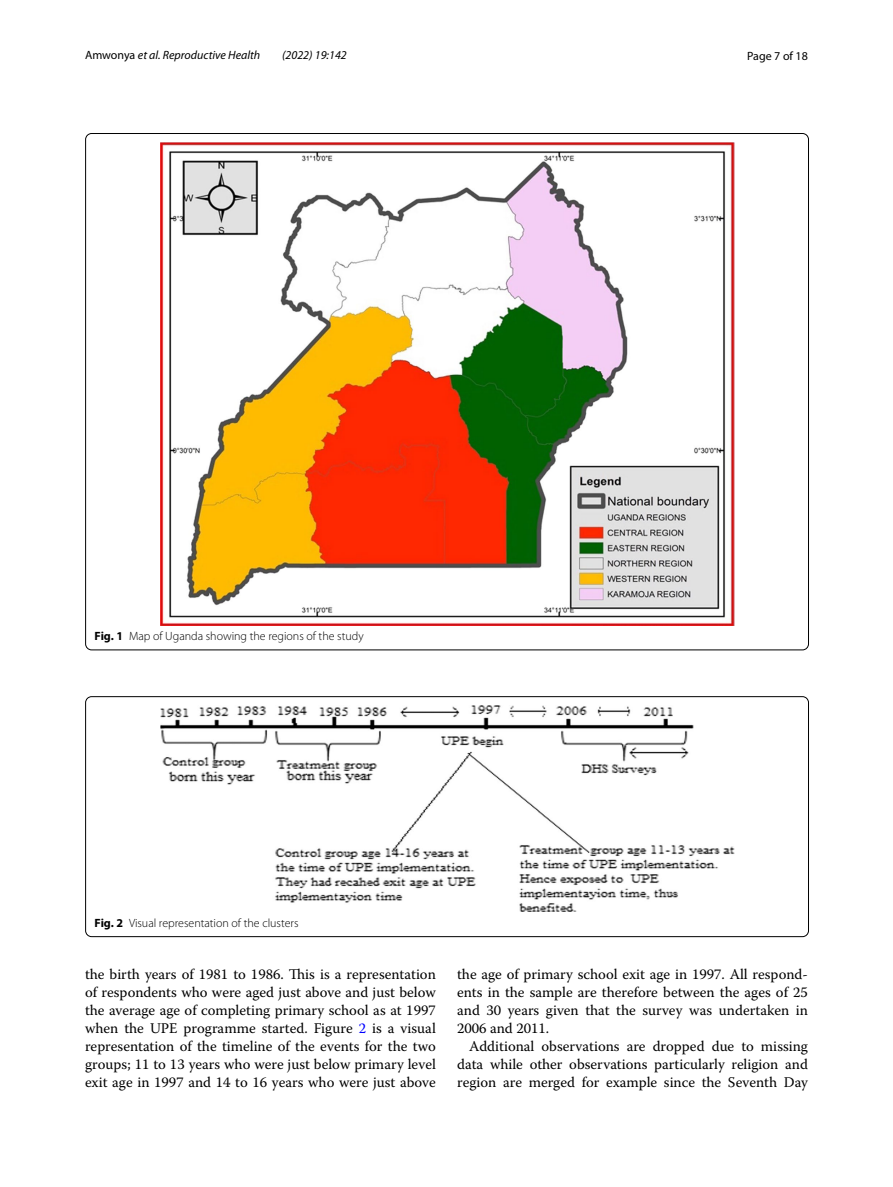
<style>
.page{position:relative;width:893px;height:1187px;background:#fff}
.page>*{position:absolute;margin:0;border:0;box-sizing:border-box;transform-origin:0 0}
.t1{font:14.7px/18px "Warnock Pro";color:#000;text-align:justify}
.t2{font:300 12px "Myriad Pro";color:#000}
.t3{font:italic 12px "Myriad Pro";color:#000}
.t4{font:12px "Myriad Pro";color:#000}
.s1{font-style:normal}
.s2{font-weight:700}
.s3{color:#00f}
</style>
<div class="page">
<img style="left:160px;top:142px;width:574px;height:483px">
<img style="left:160px;top:705px;width:574px;height:206px">
<div style="left:85px;top:696px;width:724px;height:240px;border:1px solid #000;border-radius:6px"></div>
<p class="t3" style="left:85px;top:48px;width:177px"><span class="s1">Amwonya</span> et al. Reproductive Health</p>
<p class="t3" style="left:282px;top:48px;width:66px">(2022) 19:142</p>
<p class="t4" style="left:747px;top:48px;width:62px">Page 7 of 18</p>
<p class="t2" style="left:95px;top:629px;width:270px"><span class="s2">Fig. 1</span> Map of Uganda showing the regions of the study</p>
<p class="t2" style="left:95px;top:916px;width:205px"><span class="s2">Fig. 2</span> Visual representation of the clusters</p>
<p class="t1" style="left:85px;top:965px;width:352px">the birth years of 1981 to 1986. This is a representation of respondents who were aged just above and just below the average age of completing primary school as at 1997 when the UPE programme started. Figure <span class="s3">2</span> is a visual representation of the timeline of the events for the two groups; 11 to 13 years who were just below primary level exit age in 1997 and 14 to 16 years who were just above</p>
<p class="t1" style="left:457px;top:965px;width:352px">the age of primary school exit age in 1997. All respond&shy;ents in the sample are therefore between the ages of 25 and 30 years given that the survey was undertaken in 2006 and 2011.</p>
<p class="t1" style="left:457px;top:1037px;width:352px;text-indent:12px">Additional observations are dropped due to missing data while other observations particularly religion and region are merged for example since the Seventh Day</p>
</div>
